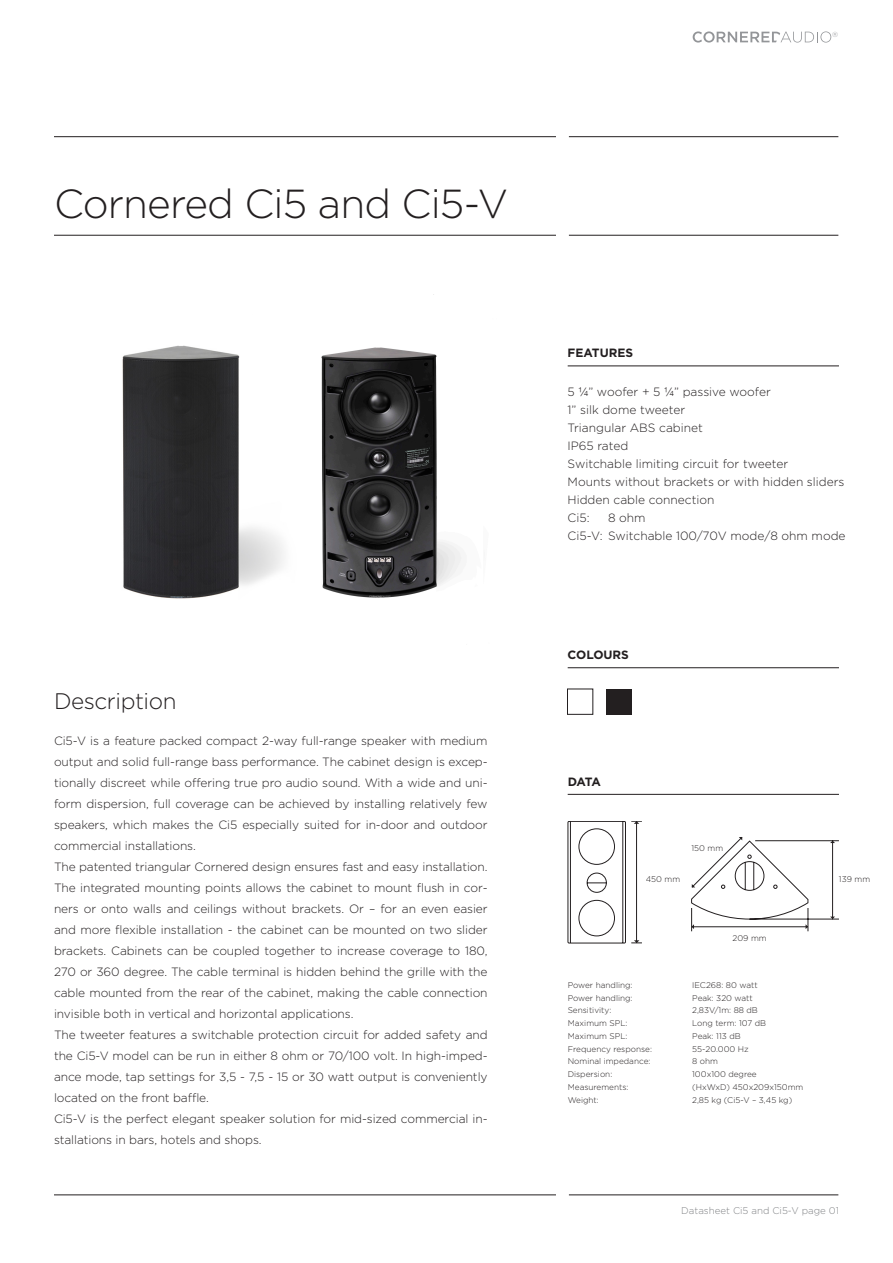
<style>
.page{position:relative;width:893px;height:1263px;background:#fff}
.page>*{position:absolute;margin:0;border:0;box-sizing:border-box;transform-origin:0 0}
.t1{font:300 40.5px "Gotham HTF";letter-spacing:-.02em;color:#231f20}
.t2{font:300 22.5px "Gotham HTF";letter-spacing:-.02em;color:#231f20}
.t3{font:300 12px/21px "Gotham HTF";letter-spacing:-.01em;color:#231f20;text-align:justify}
.t4{font:700 12px "Gotham HTF";color:#231f20}
.t5{font:300 9.75px "Gotham HTF";color:#808285}
.t6{font:300 8.25px "Gotham HTF";color:#231f20}
.t7{font:300 7.35px "Gotham HTF";color:#939598}
.s1{font-family:"Helvetica"}
</style>
<div class="page">
<img style="left:321px;top:294px;width:141px;height:304px">
<hr style="left:568px;top:366px;width:271px;height:1px;background:#231f20">
<hr style="left:568px;top:794px;width:271px;height:1px;background:#231f20">
<hr style="left:568px;top:667px;width:271px;height:1px;background:#231f20">
<div style="left:607px;top:689px;width:25px;height:25px;background:#231f20"></div>
<svg style="left:693px;top:31px;width:138px;height:12px"></svg>
<hr style="left:54px;top:136px;width:502px;height:1px;background:#231f20">
<hr style="left:569px;top:136px;width:269px;height:1px;background:#231f20">
<hr style="left:54px;top:235px;width:502px;height:1px;background:#231f20">
<hr style="left:569px;top:235px;width:269px;height:1px;background:#231f20">
<hr style="left:54px;top:1194px;width:502px;height:1px;background:#231f20">
<hr style="left:569px;top:1194px;width:269px;height:1px;background:#231f20">
<img style="left:122px;top:345px;width:162px;height:254px">
<svg style="left:691px;top:837px;width:148px;height:94px"></svg>
<svg style="left:568px;top:821px;width:74px;height:123px"></svg>
<hr style="left:636px;top:821px;width:1px;height:122px;background:#231f20">
<p class="t1" style="left:54px;top:182px;width:456px">Cornered Ci5 and Ci5-V</p>
<p class="t2" style="left:54px;top:689px;width:124px">Description</p>
<p class="t3" style="left:54px;top:730px;width:435px">Ci5-V is a feature packed compact 2-way full-range speaker with medium output and solid full-range bass performance. The cabinet design is excep&shy;tionally discreet while offering true pro audio sound. With a wide and uni&shy;form dispersion, full coverage can be achieved by installing relatively few speakers, which makes the Ci5 especially suited for in-door and outdoor commercial installations.</p>
<p class="t3" style="left:54px;top:856px;width:435px">The patented triangular Cornered design ensures fast and easy installation.<br>The integrated mounting points allows the cabinet to mount flush in cor&shy;ners or onto walls and ceilings without brackets. Or – for an even easier and more flexible installation - the cabinet can be mounted on two slider brackets. Cabinets can be coupled together to increase coverage to 180, 270 or 360 degree. The cable terminal is hidden behind the grille with the cable mounted from the rear of the cabinet, making the cable connection invisible both in vertical and horizontal applications.</p>
<p class="t3" style="left:54px;top:1024px;width:435px">The tweeter features a switchable protection circuit for added safety and the Ci5-V model can be run in either 8 ohm or 70/100 volt. In high-imped&shy;ance mode, tap settings for 3,5 - 7,5 - 15 or 30 watt output is conveniently located on the front baffle.</p>
<p class="t3" style="left:54px;top:1108px;width:435px">Ci5-V is the perfect elegant speaker solution for mid-sized commercial in&shy;stallations in bars, hotels and shops.</p>
<p class="t7" style="left:832px;top:30px;width:8px">®</p>
<p class="t4" style="left:568px;top:346px;width:67px">FEATURES</p>
<p class="t3" style="left:568px;top:381px;width:205px">5 <span class="s1">¼</span>” woofer + 5 <span class="s1">¼</span>” passive woofer</p>
<p class="t3" style="left:568px;top:399px;width:119px">1” silk dome tweeter</p>
<p class="t3" style="left:568px;top:417px;width:137px">Triangular ABS cabinet</p>
<p class="t3" style="left:568px;top:435px;width:62px">IP65 rated</p>
<p class="t3" style="left:568px;top:453px;width:222px">Switchable limiting circuit for tweeter</p>
<p class="t3" style="left:568px;top:471px;width:278px">Mounts without brackets or with hidden sliders</p>
<p class="t3" style="left:568px;top:489px;width:148px">Hidden cable connection</p>
<p class="t3" style="left:568px;top:507px;width:23px">Ci5:</p>
<p class="t3" style="left:608px;top:507px;width:39px">8 ohm</p>
<p class="t3" style="left:568px;top:525px;width:280px">Ci5-V: Switchable 100/70V mode/8 ohm mode</p>
<p class="t4" style="left:568px;top:648px;width:63px">COLOURS</p>
<p class="t4" style="left:568px;top:774px;width:35px">DATA</p>
<p class="t6" style="left:691px;top:843px;width:33px">150 mm</p>
<p class="t6" style="left:643px;top:875px;width:39px">1450 mm</p>
<p class="t6" style="left:839px;top:875px;width:33px">139 mm</p>
<p class="t6" style="left:732px;top:934px;width:36px">209 mm</p>
<p class="t6" style="left:568px;top:980px;width:66px">Power handling:</p>
<p class="t6" style="left:692px;top:980px;width:67px">IEC268: 80 watt</p>
<p class="t6" style="left:568px;top:993px;width:66px">Power handling:</p>
<p class="t6" style="left:692px;top:993px;width:62px">Peak: 320 watt</p>
<p class="t6" style="left:568px;top:1006px;width:45px">Sensitivity:</p>
<p class="t6" style="left:692px;top:1006px;width:67px">2,83V/1m: 88 dB</p>
<p class="t6" style="left:568px;top:1019px;width:61px">Maximum SPL:</p>
<p class="t6" style="left:692px;top:1019px;width:75px">Long term: 107 dB</p>
<p class="t6" style="left:568px;top:1031px;width:61px">Maximum SPL:</p>
<p class="t6" style="left:692px;top:1031px;width:50px">Peak: 113 dB</p>
<p class="t6" style="left:568px;top:1044px;width:86px">Frequency response:</p>
<p class="t6" style="left:692px;top:1044px;width:58px">55-20.000 Hz</p>
<p class="t6" style="left:568px;top:1057px;width:84px">Nominal impedance:</p>
<p class="t6" style="left:692px;top:1057px;width:27px">8 ohm</p>
<p class="t6" style="left:568px;top:1070px;width:46px">Dispersion:</p>
<p class="t6" style="left:692px;top:1070px;width:66px">100x100 degree</p>
<p class="t6" style="left:568px;top:1082px;width:62px">Measurements:</p>
<p class="t6" style="left:692px;top:1082px;width:113px">(HxWxD) 450x209x150mm</p>
<p class="t6" style="left:568px;top:1095px;width:33px">Weight:</p>
<p class="t6" style="left:692px;top:1095px;width:102px">2,85 kg (Ci5-V – 3,45 kg)</p>
<p class="t5" style="left:681px;top:1205px;width:159px">Datasheet Ci5 and Ci5-V page 01</p>
</div>
